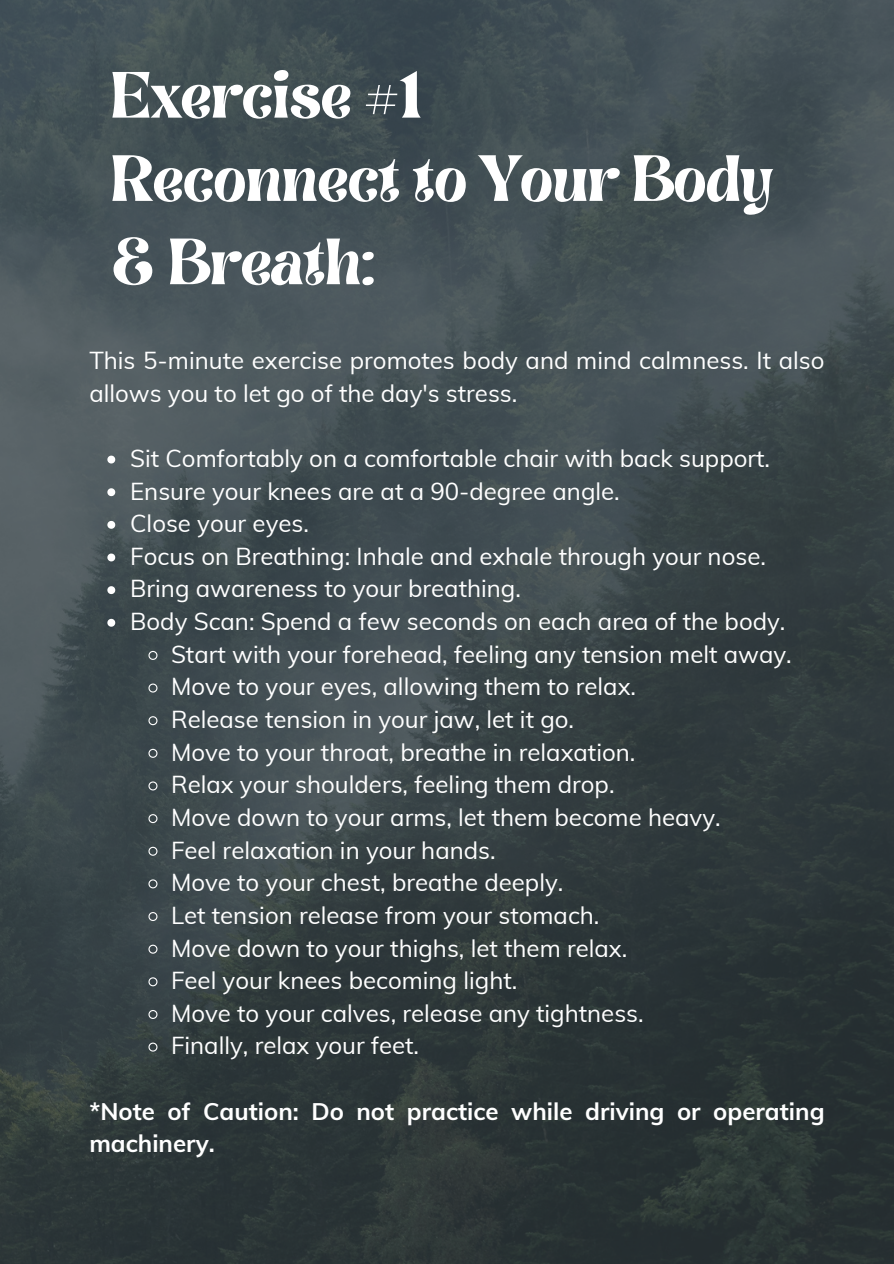
<style>
.page{position:relative;width:894px;height:1264px;background:#fff}
.page>*{position:absolute;margin:0;border:0;box-sizing:border-box;transform-origin:0 0}
.t1{font:52.5px/83.2px "Brasika Display";color:#fff}
.t2{font:24px/32.7px "Muli";color:#fff}
.t3{font:700 24px/32.7px "Muli";color:#fff}
</style>
<div class="page">
<img style="left:0;top:0;width:893px;height:1263px">
<svg style="left:107px;top:455px;width:8px;height:8px"></svg>
<svg style="left:107px;top:488px;width:8px;height:8px"></svg>
<svg style="left:107px;top:521px;width:8px;height:8px"></svg>
<svg style="left:107px;top:553px;width:8px;height:8px"></svg>
<svg style="left:107px;top:586px;width:8px;height:8px"></svg>
<svg style="left:107px;top:619px;width:8px;height:7px"></svg>
<svg style="left:148px;top:650px;width:10px;height:10px"></svg>
<svg style="left:148px;top:682px;width:10px;height:11px"></svg>
<svg style="left:148px;top:715px;width:10px;height:11px"></svg>
<svg style="left:148px;top:748px;width:10px;height:10px"></svg>
<svg style="left:148px;top:780px;width:10px;height:11px"></svg>
<svg style="left:148px;top:813px;width:10px;height:11px"></svg>
<svg style="left:148px;top:846px;width:10px;height:10px"></svg>
<svg style="left:148px;top:878px;width:10px;height:11px"></svg>
<svg style="left:148px;top:911px;width:10px;height:10px"></svg>
<svg style="left:148px;top:943px;width:10px;height:11px"></svg>
<svg style="left:148px;top:976px;width:10px;height:11px"></svg>
<svg style="left:148px;top:1009px;width:10px;height:10px"></svg>
<svg style="left:148px;top:1041px;width:10px;height:11px"></svg>
<p class="t1" style="left:111px;top:56px;width:663px">Exercise #1<br>Reconnect to Your Body &amp; Breath:</p>
<h1 class="t2" style="left:89px;top:343px;width:736px">This 5-minute exercise promotes body and mind calmness. It also allows you to let go of the day's stress.</h1>
<p class="t2" style="left:130px;top:441px;width:641px">Sit Comfortably on a comfortable chair with back support.</p>
<p class="t2" style="left:130px;top:474px;width:491px">Ensure your knees are at a 90-degree angle.</p>
<p class="t2" style="left:130px;top:506px;width:180px">Close your eyes.</p>
<p class="t2" style="left:130px;top:539px;width:637px">Focus on Breathing: Inhale and exhale through your nose.</p>
<p class="t2" style="left:130px;top:572px;width:392px">Bring awareness to your breathing.</p>
<p class="t2" style="left:130px;top:604px;width:656px">Body Scan: Spend a few seconds on each area of the body.</p>
<p class="t2" style="left:171px;top:637px;width:622px">Start with your forehead, feeling any tension melt away.</p>
<p class="t2" style="left:171px;top:670px;width:466px">Move to your eyes, allowing them to relax.</p>
<p class="t2" style="left:171px;top:702px;width:404px">Release tension in your jaw, let it go.</p>
<p class="t2" style="left:171px;top:735px;width:466px">Move to your throat, breathe in relaxation.</p>
<p class="t2" style="left:171px;top:767px;width:445px">Relax your shoulders, feeling them drop.</p>
<p class="t2" style="left:171px;top:800px;width:551px">Move down to your arms, let them become heavy.</p>
<p class="t2" style="left:171px;top:833px;width:326px">Feel relaxation in your hands.</p>
<p class="t2" style="left:171px;top:865px;width:394px">Move to your chest, breathe deeply.</p>
<p class="t2" style="left:171px;top:898px;width:430px">Let tension release from your stomach.</p>
<p class="t2" style="left:171px;top:931px;width:457px">Move down to your thighs, let them relax.</p>
<p class="t2" style="left:171px;top:963px;width:348px">Feel your knees becoming light.</p>
<p class="t2" style="left:171px;top:996px;width:474px">Move to your calves, release any tightness.</p>
<p class="t2" style="left:171px;top:1028px;width:249px">Finally, relax your feet.</p>
<p class="t3" style="left:89px;top:1094px;width:736px">*Note of Caution: Do not practice while driving or operating machinery.</p>
</div>
